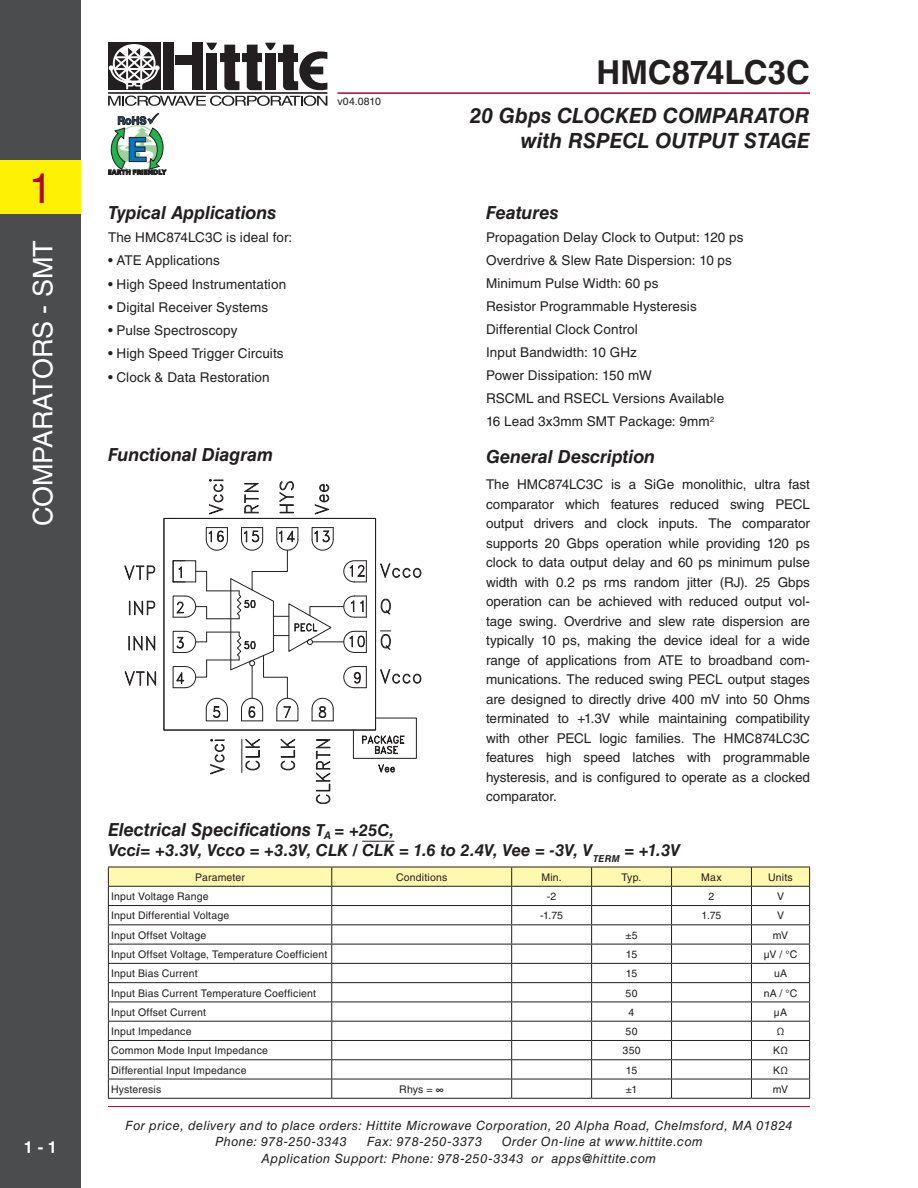
<style>
.page{position:relative;width:918px;height:1188px;background:#fff}
.page>*{position:absolute;margin:0;border:0;box-sizing:border-box;transform-origin:0 0}
.t1{font:42px "Helvetica LT Std";color:#b30437}
.t2{font:700 33px "Helvetica LT Std";color:#231f20}
.t3{font:27px "Helvetica LT Std";letter-spacing:-.01em;color:#fff}
.t4{font:italic 700 21px "Helvetica LT Std";letter-spacing:-.005em;color:#231f20}
.t5{font:italic 700 18px "Helvetica LT Std";letter-spacing:-.005em;color:#231f20}
.t6{font:italic 700 16.5px "Helvetica LT Std";color:#231f20}
.t7{font:700 16.5px "Helvetica LT Std";color:#fff}
.t8{font:13.5px/19.5px "Helvetica LT Std";letter-spacing:.01em;color:#231f20;text-align:justify}
.t9{font:italic 12.75px "Helvetica LT Std";letter-spacing:.035em;color:#231f20}
.t10{font:10.5px "Helvetica LT Std";letter-spacing:.015em;color:#231f20}
.s1{font-size:16.5px}
</style>
<div class="page">
<hr style="left:108px;top:1106px;width:702px;height:1px;background:#b30437">
<hr style="left:337px;top:92px;width:473px;height:2px;background:#b30437">
<div style="left:108px;top:43px;width:52px;height:47px;background:#231f20"></div>
<hr style="left:126px;top:46px;width:2px;height:43px;background:#fff">
<hr style="left:140px;top:46px;width:2px;height:43px;background:#fff">
<svg style="left:109px;top:44px;width:50px;height:43px"></svg>
<hr style="left:108px;top:92px;width:219px;height:2px;background:#231f20">
<div style="left:192px;top:43px;width:11px;height:47px;background:#231f20"></div>
<div style="left:163px;top:43px;width:11px;height:47px;background:#231f20"></div>
<div style="left:176px;top:55px;width:18px;height:9px;background:#231f20"></div>
<svg style="left:206px;top:43px;width:11px;height:7px"></svg>
<div style="left:206px;top:53px;width:11px;height:37px;background:#231f20"></div>
<svg style="left:224px;top:45px;width:15px;height:45px"></svg>
<svg style="left:108px;top:96px;width:219px;height:10px"></svg>
<div style="left:220px;top:53px;width:19px;height:9px;background:#231f20"></div>
<svg style="left:247px;top:43px;width:29px;height:47px"></svg>
<div style="left:242px;top:53px;width:20px;height:9px;background:#231f20"></div>
<svg style="left:283px;top:45px;width:44px;height:45px"></svg>
<div style="left:279px;top:53px;width:19px;height:9px;background:#231f20"></div>
<svg style="left:108px;top:113px;width:58px;height:62px"></svg>
<div style="left:0;top:0;width:81px;height:1188px;background:#4b4c4d"></div>
<div style="left:0;top:160px;width:81px;height:54px;background:#fff101"></div>
<hr style="left:362px;top:841px;width:32px;height:1px;background:#231f20">
<hr style="left:108px;top:1098px;width:224px;height:1px;background:#231f20">
<hr style="left:332px;top:1098px;width:180px;height:1px;background:#231f20">
<hr style="left:512px;top:1098px;width:80px;height:1px;background:#231f20">
<hr style="left:592px;top:1098px;width:80px;height:1px;background:#231f20">
<hr style="left:672px;top:1098px;width:79px;height:1px;background:#231f20">
<hr style="left:751px;top:1098px;width:59px;height:1px;background:#231f20">
<svg style="left:108px;top:867px;width:702px;height:231px"></svg>
<svg style="left:124px;top:565px;width:31px;height:15px"></svg>
<svg style="left:124px;top:671px;width:32px;height:15px"></svg>
<svg style="left:129px;top:600px;width:26px;height:15px"></svg>
<svg style="left:128px;top:636px;width:28px;height:15px"></svg>
<svg style="left:209px;top:479px;width:15px;height:36px"></svg>
<svg style="left:244px;top:483px;width:15px;height:31px"></svg>
<svg style="left:279px;top:481px;width:15px;height:32px"></svg>
<svg style="left:315px;top:484px;width:14px;height:31px"></svg>
<svg style="left:173px;top:527px;width:248px;height:277px"></svg>
<p class="t1" style="left:29px;top:164px;width:25px">1</p>
<p class="t3" style="left:27px;top:526px;width:287px;rotate:-90deg">COMPARATORS - SMT</p>
<p class="t7" style="left:24px;top:1137px;width:35px">1 - 1</p>
<p class="t5" style="left:108px;top:201px;width:170px">Typical Applications</p>
<p class="t8" style="left:108px;top:228px;width:186px">The HMC874LC3C is ideal for:</p>
<p class="t8" style="left:108px;top:251px;width:113px">• ATE Applications</p>
<p class="t8" style="left:108px;top:274px;width:180px">• High Speed Instrumentation</p>
<p class="t8" style="left:108px;top:297px;width:162px">• Digital Receiver Systems</p>
<p class="t8" style="left:108px;top:321px;width:131px">• Pulse Spectroscopy</p>
<p class="t8" style="left:108px;top:344px;width:177px">• High Speed Trigger Circuits</p>
<p class="t8" style="left:108px;top:367px;width:163px">• Clock &amp; Data Restoration</p>
<p class="t5" style="left:108px;top:444px;width:167px">Functional Diagram</p>
<p class="t10" style="left:337px;top:95px;width:45px">v04.0810</p>
<p class="t2" style="left:596px;top:53px;width:215px">HMC874LC3C</p>
<p class="t4" style="left:470px;top:103px;width:342px">20 Gbps CLOCKED COMPARATOR</p>
<p class="t4" style="left:521px;top:128px;width:291px">with RSPECL OUTPUT STAGE</p>
<p class="t5" style="left:486px;top:201px;width:74px">Features</p>
<p class="t8" style="left:486px;top:228px;width:259px">Propagation Delay Clock to Output: 120 ps</p>
<p class="t8" style="left:486px;top:251px;width:247px">Overdrive &amp; Slew Rate Dispersion: 10 ps</p>
<p class="t8" style="left:486px;top:274px;width:174px">Minimum Pulse Width: 60 ps</p>
<p class="t8" style="left:486px;top:297px;width:212px">Resistor Programmable Hysteresis</p>
<p class="t8" style="left:486px;top:319px;width:153px">Differential Clock Control</p>
<p class="t8" style="left:486px;top:342px;width:152px">Input Bandwidth: 10 GHz</p>
<p class="t8" style="left:486px;top:365px;width:167px">Power Dissipation: 150 mW</p>
<p class="t8" style="left:486px;top:388px;width:240px">RSCML and RSECL Versions Available</p>
<p class="t8" style="left:486px;top:411px;width:230px">16 Lead 3x3mm SMT Package: 9mm<sup>2</sup></p>
<p class="t5" style="left:486px;top:445px;width:171px">General Description</p>
<p class="t8" style="left:486px;top:475px;width:326px">The HMC874LC3C is a SiGe monolithic, ultra fast comparator which features reduced swing PECL output drivers and clock inputs. The comparator supports 20 Gbps operation while providing 120 ps clock to data output delay and 60 ps minimum pulse width with 0.2 ps rms random jitter (RJ). 25 Gbps operation can be achieved with reduced output vol&shy;tage swing. Overdrive and slew rate dispersion are typically 10 ps, making the device ideal for a wide range of applications from ATE to broadband com&shy;munications. The reduced swing PECL output stages are designed to directly drive 400 mV into 50 Ohms terminated to +1.3V while maintaining compatibility with other PECL logic families. The HMC874LC3C features high speed latches with programmable hysteresis, and is configured to operate as a clocked comparator.</p>
<p class="t5" style="left:108px;top:819px;width:288px">Electrical Specifications <span class="s1">T</span><sub>A</sub> <span class="s1">= +25C,</span></p>
<p class="t6" style="left:108px;top:840px;width:574px">Vcci= +3.3V, Vcco = +3.3V, CLK / CLK = 1.6 to 2.4V, Vee = -3V, V<sub>TERM</sub> = +1.3V</p>
<p class="t10" style="left:195px;top:871px;width:51px">Parameter</p>
<p class="t10" style="left:396px;top:871px;width:53px">Conditions</p>
<p class="t10" style="left:541px;top:871px;width:22px">Min.</p>
<p class="t10" style="left:622px;top:871px;width:21px">Typ.</p>
<p class="t10" style="left:701px;top:871px;width:22px">Max</p>
<p class="t10" style="left:768px;top:871px;width:26px">Units</p>
<p class="t10" style="left:111px;top:890px;width:99px">Input Voltage Range</p>
<p class="t10" style="left:547px;top:890px;width:11px">-2</p>
<p class="t10" style="left:709px;top:890px;width:7px">2</p>
<p class="t10" style="left:777px;top:890px;width:9px">V</p>
<p class="t10" style="left:111px;top:910px;width:120px">Input Differential Voltage</p>
<p class="t10" style="left:540px;top:910px;width:24px">-1.75</p>
<p class="t10" style="left:702px;top:910px;width:21px">1.75</p>
<p class="t10" style="left:777px;top:910px;width:9px">V</p>
<p class="t10" style="left:111px;top:929px;width:97px">Input Offset Voltage</p>
<p class="t10" style="left:625px;top:929px;width:14px">±5</p>
<p class="t10" style="left:773px;top:929px;width:17px">mV</p>
<p class="t10" style="left:111px;top:948px;width:218px">Input Offset Voltage, Temperature Coefficient</p>
<p class="t10" style="left:626px;top:948px;width:13px">15</p>
<p class="t10" style="left:764px;top:948px;width:35px">µV / °C</p>
<p class="t10" style="left:111px;top:967px;width:88px">Input Bias Current</p>
<p class="t10" style="left:626px;top:967px;width:13px">15</p>
<p class="t10" style="left:774px;top:967px;width:15px">uA</p>
<p class="t10" style="left:111px;top:987px;width:207px">Input Bias Current Temperature Coefficient</p>
<p class="t10" style="left:626px;top:987px;width:13px">50</p>
<p class="t10" style="left:764px;top:987px;width:35px">nA / °C</p>
<p class="t10" style="left:111px;top:1006px;width:96px">Input Offset Current</p>
<p class="t10" style="left:629px;top:1006px;width:7px">4</p>
<p class="t10" style="left:774px;top:1006px;width:15px">µA</p>
<p class="t10" style="left:111px;top:1025px;width:82px">Input Impedance</p>
<p class="t10" style="left:626px;top:1025px;width:13px">50</p>
<p class="t10" style="left:777px;top:1025px;width:9px">Ω</p>
<p class="t10" style="left:111px;top:1045px;width:158px">Common Mode Input Impedance</p>
<p class="t10" style="left:623px;top:1045px;width:19px">350</p>
<p class="t10" style="left:773px;top:1045px;width:16px">KΩ</p>
<p class="t10" style="left:111px;top:1064px;width:137px">Differential Input Impedance</p>
<p class="t10" style="left:626px;top:1064px;width:13px">15</p>
<p class="t10" style="left:773px;top:1064px;width:16px">KΩ</p>
<p class="t10" style="left:111px;top:1083px;width:52px">Hysteresis</p>
<p class="t10" style="left:399px;top:1083px;width:46px">Rhys = ∞</p>
<p class="t10" style="left:626px;top:1083px;width:13px">±1</p>
<p class="t10" style="left:773px;top:1083px;width:17px">mV</p>
<p class="t9" style="left:125px;top:1118px;width:669px">For price, delivery and to place orders: Hittite Microwave Corporation, 20 Alpha Road, Chelmsford, MA 01824</p>
<p class="t9" style="left:215px;top:1134px;width:134px">Phone: 978-250-3343</p>
<p class="t9" style="left:367px;top:1134px;width:117px">Fax: 978-250-3373</p>
<p class="t9" style="left:502px;top:1134px;width:203px">Order On-line at www.hittite.com</p>
<p class="t9" style="left:262px;top:1151px;width:396px">Application Support: Phone: 978-250-3343 or apps@hittite.com</p>
</div>
